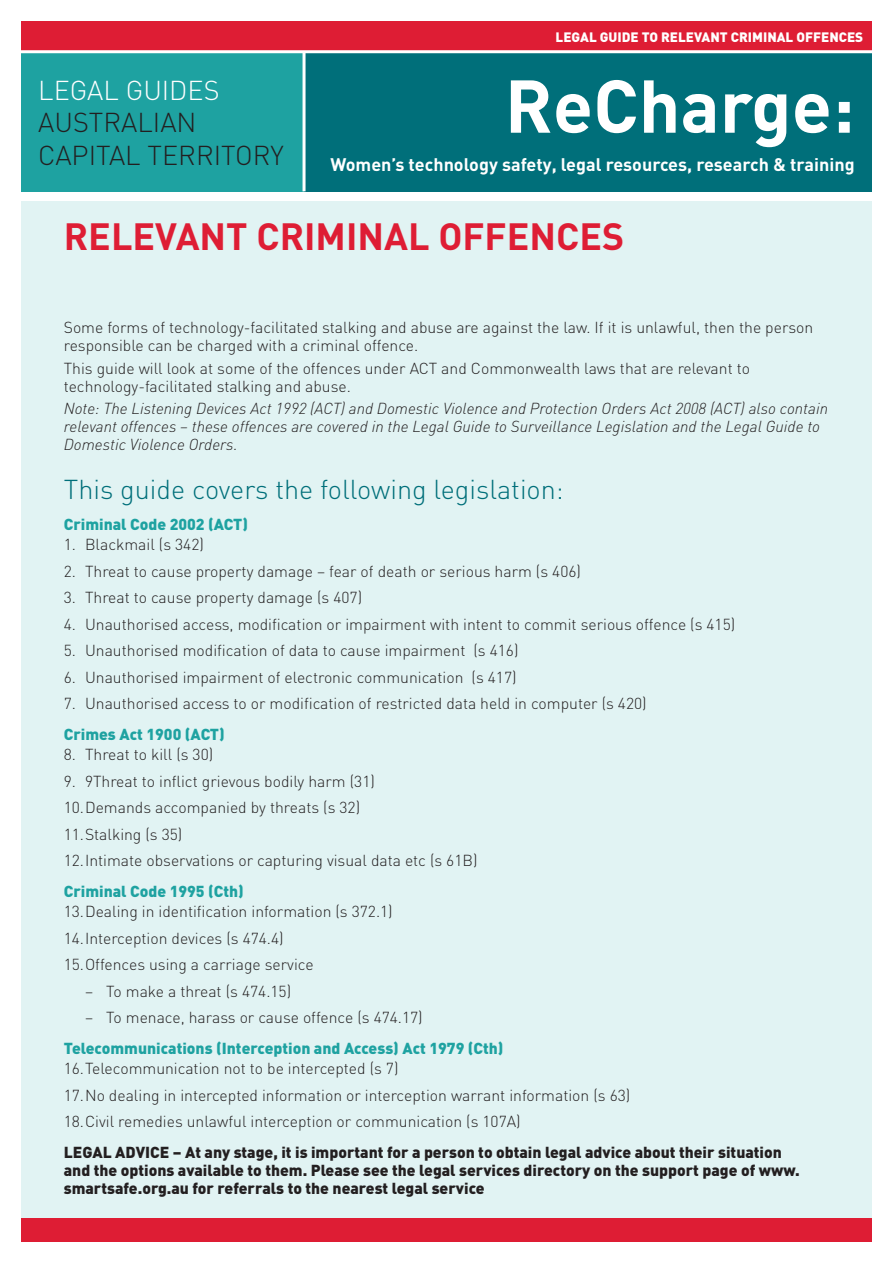
<style>
.page{position:relative;width:893px;height:1263px;background:#fff}
.page>*{position:absolute;margin:0;border:0;box-sizing:border-box;transform-origin:0 0}
.t1{font:700 73.5px "DIN";color:#fff}
.t2{font:700 37.5px "DIN";color:#de1d34}
.t3{font:300 27px "DIN";color:#006f7a}
.t4{font:300 27px/32.4px "DIN";color:#231f20}
.t5{font:300 27px "DIN";color:#fff}
.t6{font:700 18px "DIN";color:#fff}
.t7{font:300 15.75px/26.5px "DIN";color:#231f20}
.t8{font:900 15.75px/18px "DIN";color:#231f20}
.t9{font:italic 300 15.75px/18px "DIN";color:#231f20}
.t10{font:900 15.75px "DIN";color:#1ea2a1}
.t11{font:900 13.5px "DIN";color:#fff}
</style>
<div class="page">
<div style="left:21px;top:201px;width:851px;height:1017px;background:#e1f3f3"></div>
<div style="left:21px;top:21px;width:851px;height:31px;background:#de1d34"></div>
<div style="left:304px;top:52px;width:568px;height:139px;background:#006f7a"></div>
<div style="left:21px;top:52px;width:283px;height:139px;background:#1ea2a1"></div>
<hr style="left:14px;top:50px;width:879px;height:3px;background:#fff">
<hr style="left:303px;top:52px;width:3px;height:139px;background:#fff">
<div style="left:21px;top:1218px;width:851px;height:24px;background:#de1d34"></div>
<h3 class="t5" style="left:38px;top:74px;width:183px">LEGAL GUIDES</h3>
<h3 class="t4" style="left:38px;top:106px;width:247px">AUSTRALIAN<br>CAPITAL TERRITORY</h3>
<p class="t11" style="left:556px;top:28px;width:309px">LEGAL GUIDE TO RELEVANT CRIMINAL OFFENCES</p>
<h1 class="t1" style="left:505px;top:58px;width:351px">ReCharge:</h1>
<p class="t6" style="left:331px;top:153px;width:526px">Women’s technology safety, legal resources, research &amp; training</p>
<h2 class="t2" style="left:64px;top:212px;width:562px">RELEVANT CRIMINAL OFFENCES</h2>
<p class="t7" style="left:64px;top:319px;width:751px;line-height:18px">Some forms of technology-facilitated stalking and abuse are against the law. If it is unlawful, then the person responsible can be charged with a criminal offence.</p>
<p class="t7" style="left:64px;top:359px;width:688px;line-height:18px">This guide will look at some of the offences under ACT and Commonwealth laws that are relevant to technology-facilitated stalking and abuse.</p>
<p class="t9" style="left:64px;top:399px;width:766px">Note: The Listening Devices Act 1992 (ACT) and Domestic Violence and Protection Orders Act 2008 (ACT) also contain relevant offences – these offences are covered in the Legal Guide to Surveillance Legislation and the Legal Guide to<br>Domestic Violence Orders.</p>
<h3 class="t3" style="left:64px;top:473px;width:501px">This guide covers the following legislation:</h3>
<p class="t10" style="left:64px;top:514px;width:186px">Criminal Code 2002 (ACT)</p>
<p class="t7" style="left:64px;top:531px;width:142px">1. Blackmail (s 342)</p>
<p class="t7" style="left:64px;top:558px;width:519px">2. Threat to cause property damage – fear of death or serious harm (s 406)</p>
<p class="t7" style="left:64px;top:584px;width:300px">3. Threat to cause property damage (s 407)</p>
<p class="t7" style="left:64px;top:611px;width:673px">4. Unauthorised access, modification or impairment with intent to commit serious offence (s 415)</p>
<p class="t7" style="left:64px;top:637px;width:456px">5. Unauthorised modification of data to cause impairment (s 416)</p>
<p class="t7" style="left:64px;top:664px;width:454px">6. Unauthorised impairment of electronic communication (s 417)</p>
<p class="t7" style="left:64px;top:690px;width:584px">7. Unauthorised access to or modification of restricted data held in computer (s 420)</p>
<p class="t10" style="left:64px;top:724px;width:163px">Crimes Act 1900 (ACT)</p>
<p class="t7" style="left:64px;top:741px;width:151px">8. Threat to kill (s 30)</p>
<p class="t7" style="left:64px;top:768px;width:415px">9. 9Threat to inflict grievous bodily harm (31)<br>10.Demands accompanied by threats (s 32)<br>11.Stalking (s 35)<br>12.Intimate observations or capturing visual data etc (s 61B)</p>
<p class="t10" style="left:64px;top:881px;width:182px">Criminal Code 1995 (Cth)</p>
<p class="t7" style="left:64px;top:898px;width:330px">13.Dealing in identification information (s 372.1)</p>
<p class="t7" style="left:64px;top:924px;width:221px">14.Interception devices (s 474.4)</p>
<p class="t7" style="left:64px;top:951px;width:251px">15.Offences using a carriage service</p>
<p class="t7" style="left:85px;top:978px;width:208px">− To make a threat (s 474.15)</p>
<p class="t7" style="left:85px;top:1004px;width:339px">− To menace, harass or cause offence (s 474.17)</p>
<p class="t10" style="left:64px;top:1038px;width:441px">Telecommunications (Interception and Access) Act 1979 (Cth)</p>
<p class="t7" style="left:64px;top:1055px;width:568px">16.Telecommunication not to be intercepted (s 7)<br>17.No dealing in intercepted information or interception warrant information (s 63)<br>18.Civil remedies unlawful interception or communication (s 107A)</p>
<p class="t8" style="left:64px;top:1142px;width:737px">LEGAL ADVICE – At any stage, it is important for a person to obtain legal advice about their situation and the options available to them. Please see the legal services directory on the support page of www. smartsafe.org.au for referrals to the nearest legal service</p>
</div>
